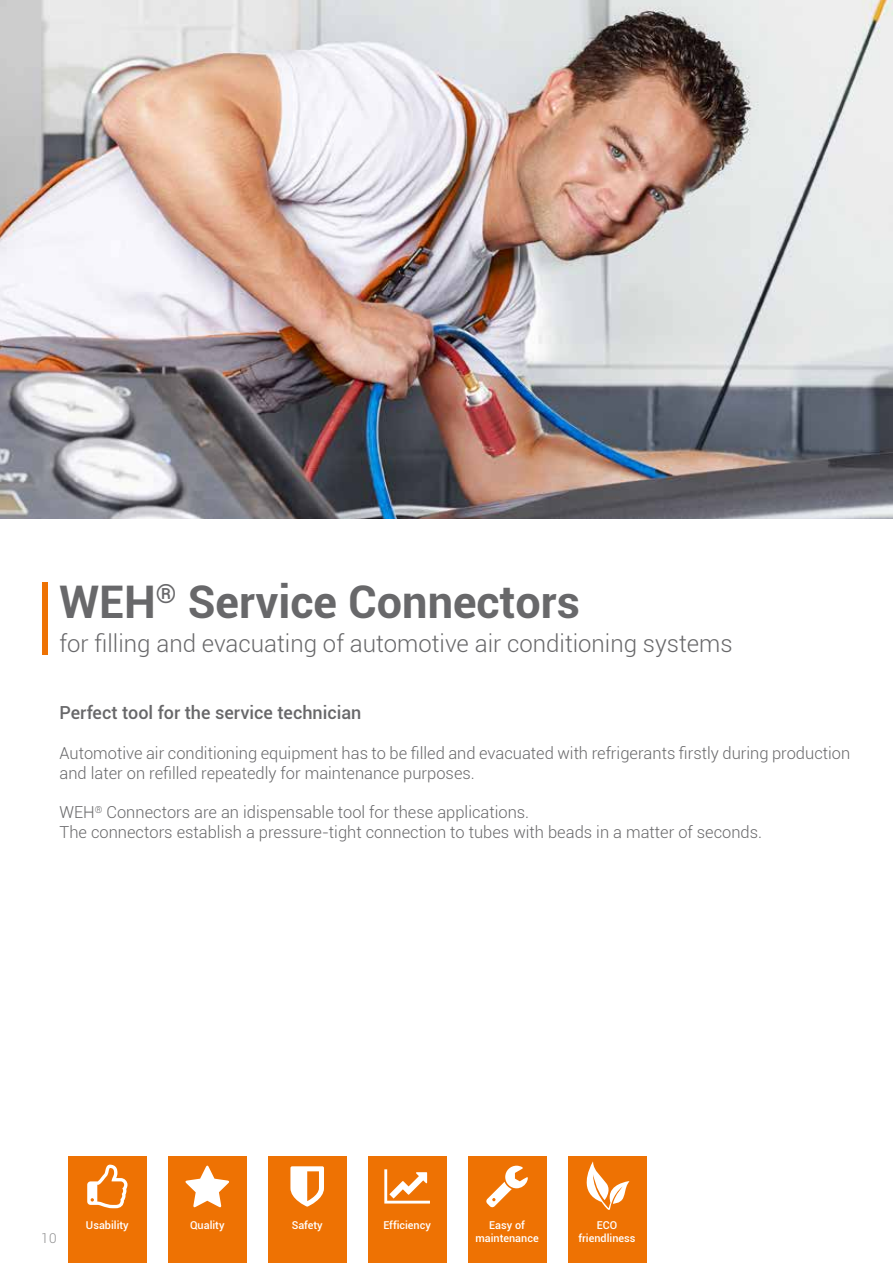
<style>
.page{position:relative;width:893px;height:1263px;background:#fff}
.page>*{position:absolute;margin:0;border:0;box-sizing:border-box;transform-origin:0 0}
.t1{font:700 45px "Roboto";color:#68686a}
.t2{font:300 24px "Roboto";color:#68686a}
.t3{font:500 18px "Roboto";color:#68686a}
.t4{font:300 16.5px/19.8px "Roboto";color:#68686a}
.t5{font:300 13.5px "Roboto";color:#68686a}
.t6{font:500 10.8px/13px "Roboto";color:#fff;text-align:center}
</style>
<div class="page">
<div style="left:43px;top:583px;width:5px;height:72px;background:#ee7203"></div>
<div style="left:568px;top:1157px;width:78px;height:106px;background:#ee7203"></div>
<div style="left:268px;top:1157px;width:79px;height:106px;background:#ee7203"></div>
<svg style="left:290px;top:1166px;width:34px;height:40px"></svg>
<div style="left:168px;top:1157px;width:79px;height:106px;background:#ee7203"></div>
<svg style="left:185px;top:1166px;width:44px;height:41px"></svg>
<div style="left:368px;top:1157px;width:78px;height:106px;background:#ee7203"></div>
<svg style="left:384px;top:1169px;width:46px;height:34px"></svg>
<div style="left:68px;top:1157px;width:79px;height:106px;background:#ee7203"></div>
<svg style="left:87px;top:1164px;width:40px;height:44px"></svg>
<div style="left:468px;top:1157px;width:78px;height:106px;background:#ee7203"></div>
<svg style="left:486px;top:1166px;width:42px;height:41px"></svg>
<svg style="left:586px;top:1161px;width:43px;height:49px"></svg>
<img style="left:0;top:0;width:893px;height:519px">
<h1 class="t1" style="left:60px;top:571px;width:522px">WEH<sup>®</sup> Service Connectors</h1>
<h2 class="t2" style="left:60px;top:626px;width:675px">for filling and evacuating of automotive air conditioning systems</h2>
<p class="t3" style="left:60px;top:700px;width:303px">Perfect tool for the service technician</p>
<p class="t4" style="left:60px;top:743px;width:792px">Automotive air conditioning equipment has to be filled and evacuated with refrigerants firstly during production and later on refilled repeatedly for maintenance purposes.</p>
<p class="t4" style="left:60px;top:802px;width:704px">WEH<sup>®</sup> Connectors are an idispensable tool for these applications.<br>The connectors establish a pressure-tight connection to tubes with beads in a matter of seconds.</p>
<p class="t5" style="left:42px;top:1229px;width:16px">10</p>
<p class="t6" style="left:86px;top:1218px;width:44px">Usability</p>
<p class="t6" style="left:190px;top:1218px;width:36px">Quality</p>
<p class="t6" style="left:292px;top:1218px;width:33px">Safety</p>
<p class="t6" style="left:383px;top:1218px;width:49px">Efficiency</p>
<p class="t6" style="left:475px;top:1218px;width:65px">Easy of maintenance</p>
<p class="t6" style="left:578px;top:1218px;width:58px">ECO friendliness</p>
</div>
